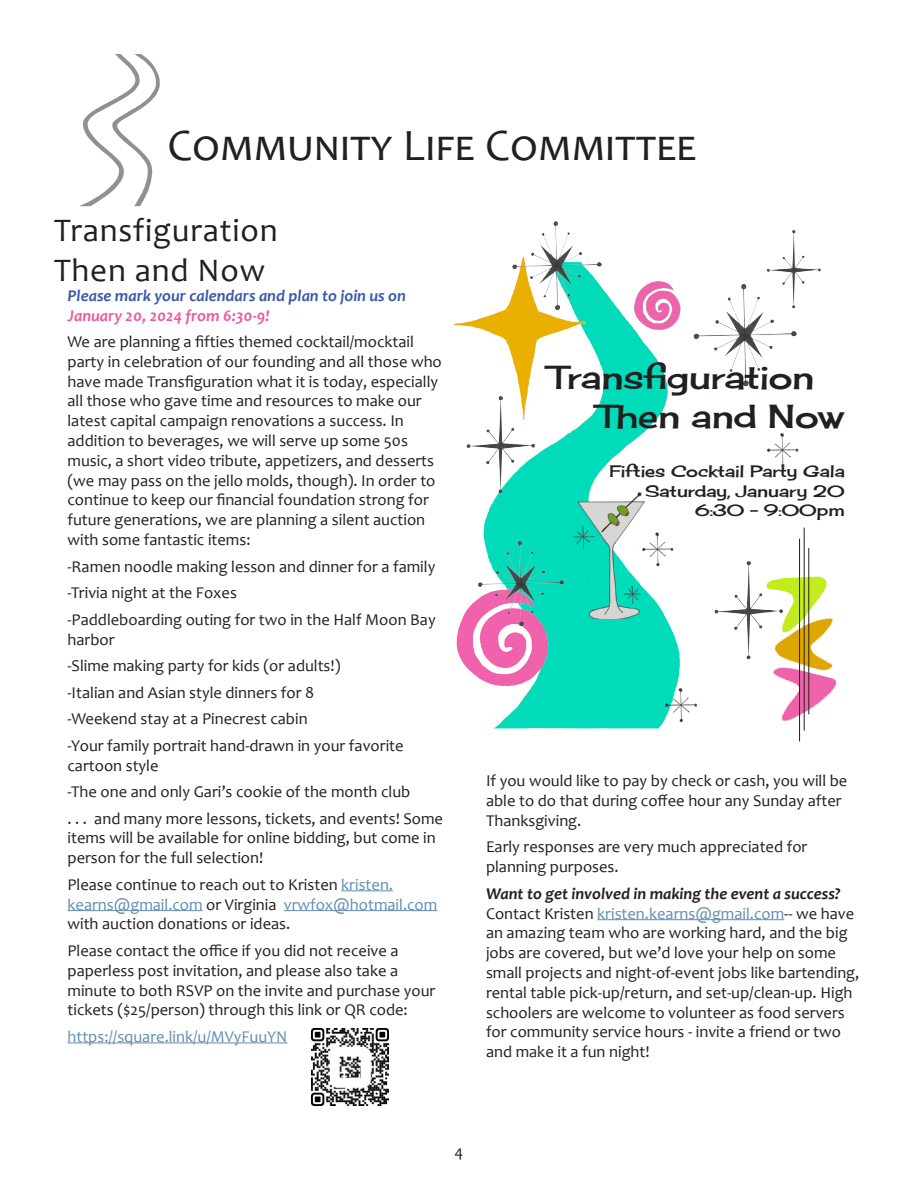
<style>
.page{position:relative;width:918px;height:1188px;background:#fff}
.page>*{position:absolute;margin:0;border:0;box-sizing:border-box;transform-origin:0 0}
.t1{font:45px "Candara";letter-spacing:.01em;color:#231f20}
.Title_2{font:33px "Candara";letter-spacing:.025em;color:#231f20}
.t2{font:32.4px/38.8px "Cherry Cream Soda";color:#231f20}
.Body_Text_-_spc_after_-_indent{font:16.5px/19.8px "Candara";color:#231f20}
.Body_Text_-_spc_after_-_indent-2{font:italic 700 16.5px/19.8px "Candara";color:#3c59a7}
.Body_Text_-_spc_after_-_indent-3{font:16.5px "Candara";color:#618db2}
.t3{font:16.2px/19.5px "Cherry Cream Soda";color:#231f20;text-align:right}
.s1{color:#ef599c}
.s2{color:#618db2}
.s3{font-weight:700;font-style:italic}
</style>
<div class="page">
<hr style="left:341px;top:891px;width:52px;height:1px;background:#618db2">
<hr style="left:68px;top:910px;width:135px;height:1px;background:#618db2">
<hr style="left:284px;top:910px;width:153px;height:1px;background:#618db2">
<hr style="left:68px;top:1043px;width:219px;height:1px;background:#618db2">
<hr style="left:597px;top:919px;width:187px;height:1px;background:#618db2">
<img style="left:483px;top:295px;width:197px;height:434px">
<img style="left:631px;top:281px;width:50px;height:51px">
<img style="left:456px;top:606px;width:99px;height:84px">
<img style="left:453px;top:295px;width:136px;height:129px">
<img style="left:464px;top:395px;width:74px;height:98px">
<img style="left:693px;top:284px;width:104px;height:103px">
<img style="left:470px;top:535px;width:100px;height:95px">
<img style="left:714px;top:561px;width:50px;height:98px">
<img style="left:766px;top:561px;width:61px;height:33px">
<img style="left:764px;top:594px;width:69px;height:65px">
<img style="left:773px;top:659px;width:64px;height:79px">
<img style="left:503px;top:221px;width:105px;height:94px">
<hr style="left:799px;top:539px;width:1px;height:202px;background:#231f20">
<hr style="left:804px;top:528px;width:1px;height:202px;background:#231f20">
<hr style="left:808px;top:548px;width:1px;height:166px;background:#231f20">
<img style="left:764px;top:230px;width:57px;height:77px">
<img style="left:564px;top:485px;width:116px;height:133px">
<img style="left:656px;top:678px;width:41px;height:50px">
<img style="left:767px;top:433px;width:32px;height:35px">
<img style="left:80px;top:54px;width:80px;height:153px">
<img style="left:311px;top:1028px;width:78px;height:78px">
<p class="t1" style="left:167px;top:117px;width:531px">Community Life Committee</p>
<p class="Title_2" style="left:54px;top:210px;width:225px">Transfiguration</p>
<p class="Title_2" style="left:54px;top:249px;width:213px">Then and Now</p>
<p class="Body_Text_-_spc_after_-_indent-2" style="left:68px;top:285px;width:340px">Please mark your calendars and plan to join us on<br><span class="s1">January 20, 2024 from 6:30-9!</span></p>
<p class="Body_Text_-_spc_after_-_indent" style="left:68px;top:332px;width:376px">We are planning a fifties themed cocktail/mocktail party in celebration of our founding and all those who have made Transfiguration what it is today, especially all those who gave time and resources to make our latest capital campaign renovations a success. In addition to beverages, we will serve up some 50s music, a short video tribute, appetizers, and desserts (we may pass on the jello molds, though). In order to continue to keep our financial foundation strong for future generations, we are planning a silent auction with some fantastic items:</p>
<p class="Body_Text_-_spc_after_-_indent" style="left:68px;top:556px;width:369px">-Ramen noodle making lesson and dinner for a family</p>
<p class="Body_Text_-_spc_after_-_indent" style="left:68px;top:583px;width:171px">-Trivia night at the Foxes</p>
<p class="Body_Text_-_spc_after_-_indent" style="left:68px;top:609px;width:370px">-Paddleboarding outing for two in the Half Moon Bay harbor</p>
<p class="Body_Text_-_spc_after_-_indent" style="left:68px;top:656px;width:275px">-Slime making party for kids (or adults!)</p>
<p class="Body_Text_-_spc_after_-_indent" style="left:68px;top:682px;width:248px">-Italian and Asian style dinners for 8</p>
<p class="Body_Text_-_spc_after_-_indent" style="left:68px;top:709px;width:242px">-Weekend stay at a Pinecrest cabin</p>
<p class="Body_Text_-_spc_after_-_indent" style="left:68px;top:735px;width:338px">-Your family portrait hand-drawn in your favorite cartoon style</p>
<p class="Body_Text_-_spc_after_-_indent" style="left:68px;top:782px;width:344px">-The one and only Gari’s cookie of the month club</p>
<p class="Body_Text_-_spc_after_-_indent" style="left:68px;top:808px;width:377px">. . . and many more lessons, tickets, and events! Some items will be available for online bidding, but come in person for the full selection!</p>
<p class="Body_Text_-_spc_after_-_indent" style="left:68px;top:874px;width:371px">Please continue to reach out to Kristen <span class="s2">kristen. kearns@gmail.com</span> or Virginia <span class="s2">vrwfox@hotmail.com </span>with auction donations or ideas.</p>
<p class="Body_Text_-_spc_after_-_indent" style="left:68px;top:940px;width:369px">Please contact the office if you did not receive a paperless post invitation, and please also take a minute to both RSVP on the invite and purchase your tickets ($25/person) through this link or QR code:</p>
<p class="Body_Text_-_spc_after_-_indent-3" style="left:68px;top:1026px;width:221px">https://square.link/u/MVyFuuYN</p>
<p class="t2" style="left:597px;top:358px;width:248px;text-indent:-49px">Transfiguration<br>Then and Now</p>
<p class="t3" style="left:609px;top:461px;width:237px">Fifties Cocktail Party Gala<br>Saturday, January 20<br>6:30 - 9:00pm</p>
<p class="Body_Text_-_spc_after_-_indent" style="left:486px;top:771px;width:363px">If you would like to pay by check or cash, you will be able to do that during coffee hour any Sunday after<br>Thanksgiving.</p>
<p class="Body_Text_-_spc_after_-_indent" style="left:486px;top:837px;width:323px">Early responses are very much appreciated for planning purposes.</p>
<p class="Body_Text_-_spc_after_-_indent" style="left:486px;top:883px;width:375px"><span class="s3">Want to get involved in making the event a success?<br></span>Contact Kristen <span class="s2">kristen.kearns@gmail.com</span>-- we have an amazing team who are working hard, and the big jobs are covered, but we’d love your help on some small projects and night-of-event jobs like bartending, rental table pick-up/return, and set-up/clean-up. High schoolers are welcome to volunteer as food servers for community service hours - invite a friend or two and make it a fun night!</p>
<p class="Body_Text_-_spc_after_-_indent" style="left:455px;top:1141px;width:10px">4</p>
</div>
